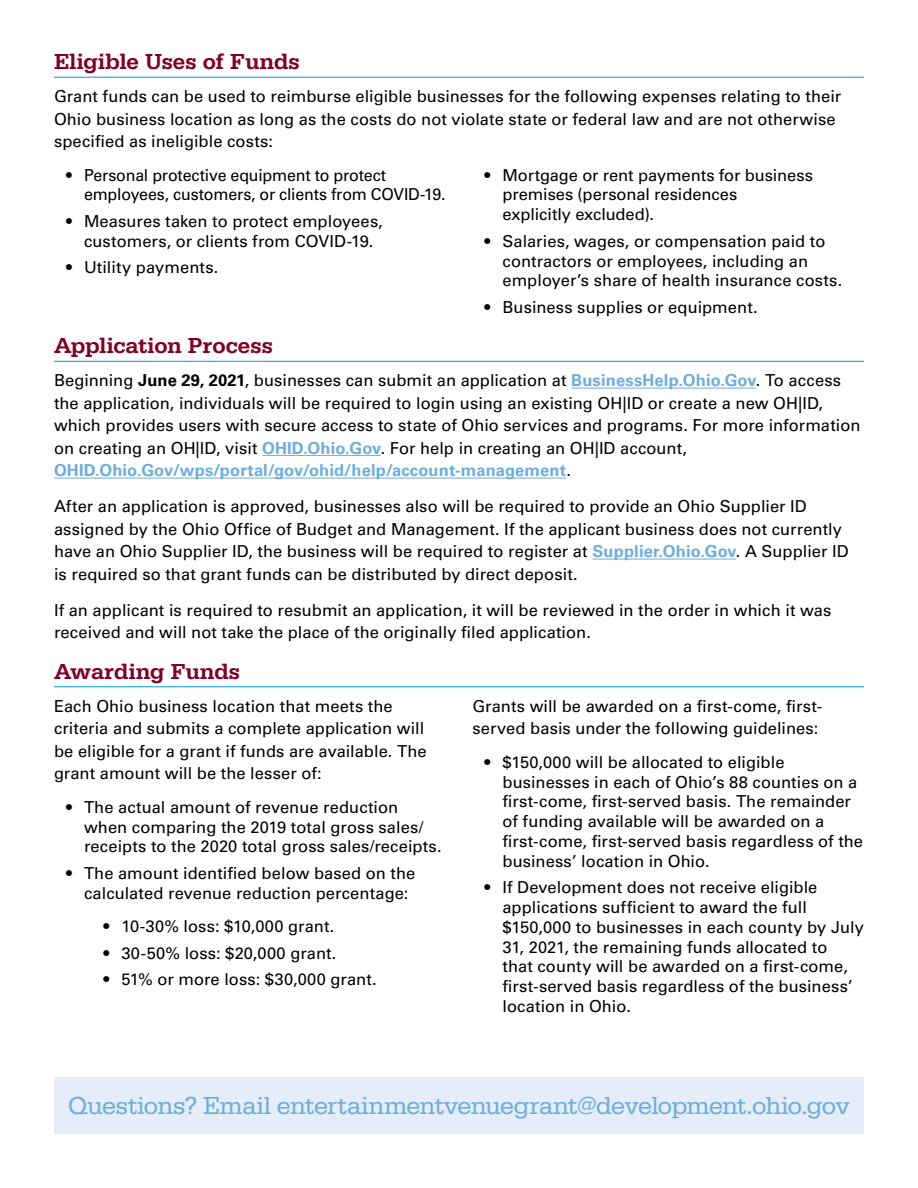
<style>
.page{position:relative;width:918px;height:1188px;background:#fff}
.page>*{position:absolute;margin:0;border:0;box-sizing:border-box;transform-origin:0 0}
.t1{font:25.5px "Serifa";letter-spacing:-.015em;color:#6caddf}
.subtitle_-_span_all{font:500 22.5px "Serifa";letter-spacing:.005em;color:#820024}
.body_-_span_all{font:16.5px/19.8px "Univers LT Pro 55 Roman";letter-spacing:.005em;color:#000}
.body{font:16.5px/22.5px "Univers LT Pro 55 Roman";letter-spacing:.005em;color:#000}
.s1{font-family:"Univers LT Pro 65";font-weight:700}
.s2{font-family:"Univers LT Pro 65";font-weight:700;color:#6caddf}
</style>
<div class="page">
<div style="left:54px;top:1078px;width:810px;height:56px;background:#dee9f7"></div>
<hr style="left:54px;top:77px;width:810px;height:1px;background:#009ee2">
<hr style="left:54px;top:361px;width:810px;height:1px;background:#009ee2">
<hr style="left:571px;top:388px;width:185px;height:1px;background:#6caddf">
<hr style="left:262px;top:455px;width:119px;height:1px;background:#6caddf">
<hr style="left:54px;top:478px;width:513px;height:1px;background:#6caddf">
<hr style="left:592px;top:559px;width:144px;height:1px;background:#6caddf">
<hr style="left:54px;top:686px;width:810px;height:1px;background:#009ee2">
<p class="subtitle_-_span_all" style="left:54px;top:49px;width:247px">Eligible Uses of Funds</p>
<p class="body_-_span_all" style="left:54px;top:85px;width:789px;line-height:22.5px">Grant funds can be used to reimburse eligible businesses for the following expenses relating to their<br>Ohio business location as long as the costs do not violate state or federal law and are not otherwise specified as ineligible costs:</p>
<p class="body_-_span_all" style="left:84px;top:165px;width:363px;text-indent:-18px">• Personal protective equipment to protect employees, customers, or clients from COVID-19.</p>
<p class="body_-_span_all" style="left:66px;top:211px;width:318px;text-align:center">• Measures taken to protect employees, customers, or clients from COVID-19.</p>
<p class="body_-_span_all" style="left:66px;top:258px;width:154px">• Utility payments.</p>
<p class="body_-_span_all" style="left:502px;top:165px;width:312px;text-indent:-18px">• Mortgage or rent payments for business premises (personal residences<br>explicitly excluded).</p>
<p class="body_-_span_all" style="left:502px;top:231px;width:341px;text-indent:-18px">• Salaries, wages, or compensation paid to contractors or employees, including an employer’s share of health insurance costs.</p>
<p class="body_-_span_all" style="left:484px;top:297px;width:275px">• Business supplies or equipment.</p>
<p class="subtitle_-_span_all" style="left:54px;top:333px;width:220px">Application Process</p>
<p class="body_-_span_all" style="left:54px;top:369px;width:808px;line-height:22.5px">Beginning <span class="s1">June 29, 2021</span>, businesses can submit an application at <span class="s2">BusinessHelp.Ohio.Gov</span>. To access the application, individuals will be required to login using an existing OH|ID or create a new OH|ID, which provides users with secure access to state of Ohio services and programs. For more information on creating an OH|ID, visit <span class="s2">OHID.Ohio.Gov</span>. For help in creating an OH|ID account, <span class="s2">OHID.Ohio.Gov/wps/portal/gov/ohid/help/account-management</span>.</p>
<p class="body_-_span_all" style="left:54px;top:495px;width:796px;line-height:22.5px">After an application is approved, businesses also will be required to provide an Ohio Supplier ID assigned by the Ohio Office of Budget and Management. If the applicant business does not currently have an Ohio Supplier ID, the business will be required to register at <span class="s2">Supplier.Ohio.Gov</span>. A Supplier ID is required so that grant funds can be distributed by direct deposit.</p>
<p class="body_-_span_all" style="left:54px;top:599px;width:779px;line-height:22.5px">If an applicant is required to resubmit an application, it will be reviewed in the order in which it was received and will not take the place of the originally filed application.</p>
<p class="subtitle_-_span_all" style="left:54px;top:658px;width:187px">Awarding Funds</p>
<p class="body_-_span_all" style="left:54px;top:695px;width:374px;line-height:22.5px">Each Ohio business location that meets the criteria and submits a complete application will be eligible for a grant if funds are available. The grant amount will be the lesser of:</p>
<p class="body_-_span_all" style="left:84px;top:797px;width:359px;text-indent:-18px">• The actual amount of revenue reduction when comparing the 2019 total gross sales/ receipts to the 2020 total gross sales/receipts.</p>
<p class="body_-_span_all" style="left:84px;top:863px;width:333px;text-indent:-18px">• The amount identified below based on the calculated revenue reduction percentage:</p>
<p class="body_-_span_all" style="left:104px;top:916px;width:232px">• 10-30% loss: $10,000 grant.</p>
<p class="body_-_span_all" style="left:104px;top:943px;width:235px">• 30-50% loss: $20,000 grant.</p>
<p class="body_-_span_all" style="left:104px;top:969px;width:275px">• 51% or more loss: $30,000 grant.</p>
<p class="body" style="left:472px;top:695px;width:351px">Grants will be awarded on a first-come, first&shy;served basis under the following guidelines:</p>
<p class="body_-_span_all" style="left:502px;top:752px;width:362px;text-indent:-18px">• $150,000 will be allocated to eligible businesses in each of Ohio’s 88 counties on a first-come, first-served basis. The remainder of funding available will be awarded on a first-come, first-served basis regardless of the business’ location in Ohio.</p>
<p class="body_-_span_all" style="left:502px;top:878px;width:363px;text-indent:-18px">• If Development does not receive eligible applications sufficient to award the full $150,000 to businesses in each county by July 31, 2021, the remaining funds allocated to<br>that county will be awarded on a first-come, first-served basis regardless of the business’ location in Ohio.</p>
<p class="t1" style="left:68px;top:1092px;width:783px">Questions? Email entertainmentvenuegrant@development.ohio.gov</p>
</div>
